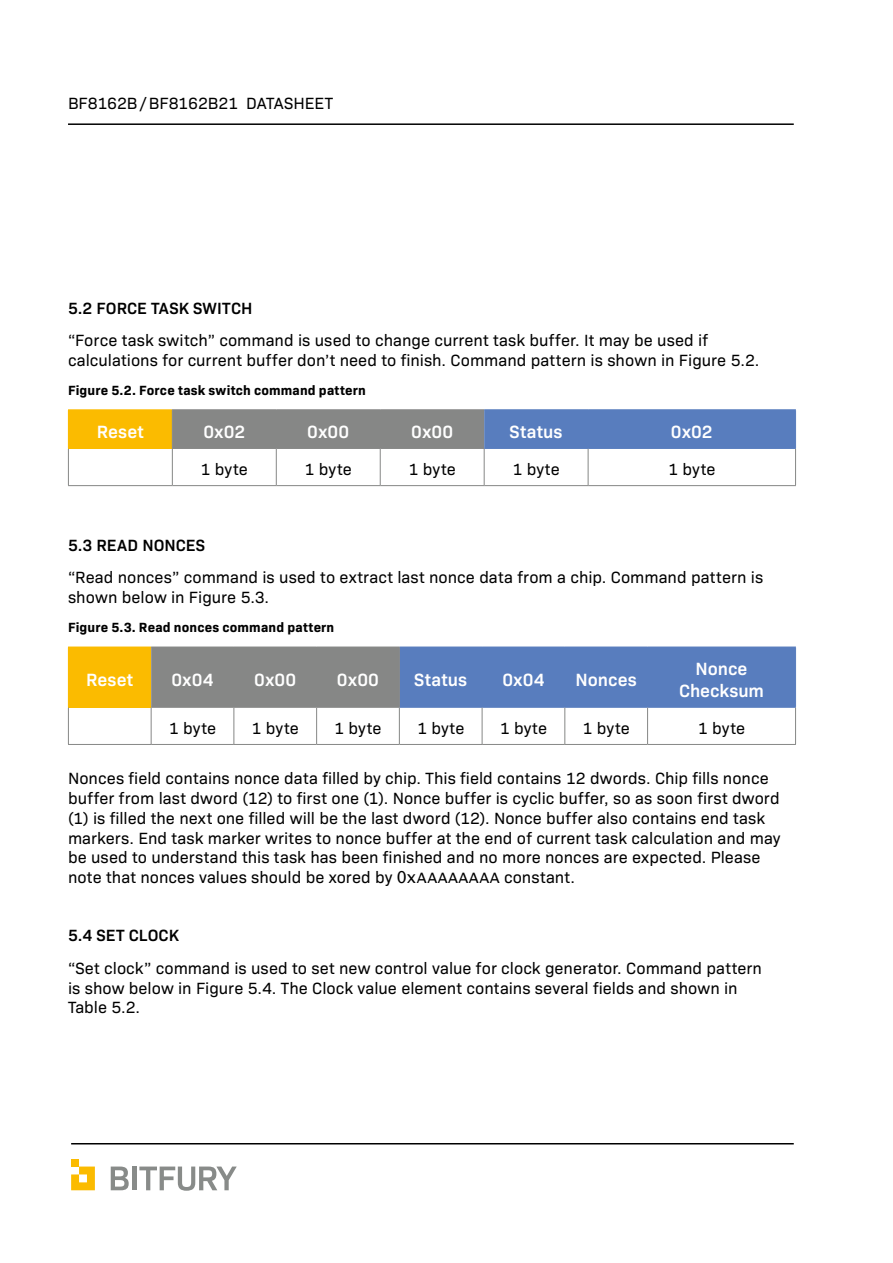
<style>
.page{position:relative;width:893px;height:1263px;background:#fff}
.page>*{position:absolute;margin:0;border:0;box-sizing:border-box;transform-origin:0 0}
.t1{font:600 18px/21.6px "Bio Sans";letter-spacing:.01em;color:#fff;text-align:center}
.t2{font:16.5px/19.8px "Bio Sans";letter-spacing:.005em;color:#000}
.t3{font:600 16.5px "Bio Sans";letter-spacing:.005em;color:#000}
.t4{font:700 13.5px "Bio Sans";letter-spacing:.015em;color:#000}
.s1{font-family:"Lucida Console"}
</style>
<div class="page">
<hr style="left:68px;top:123px;width:726px;height:2px;background:#000">
<hr style="left:71px;top:1143px;width:723px;height:1px;background:#000">
<svg style="left:71px;top:1166px;width:24px;height:24px"></svg>
<div style="left:71px;top:1158px;width:8px;height:8px;background:#fbbb00"></div>
<svg style="left:111px;top:1166px;width:18px;height:24px"></svg>
<hr style="left:133px;top:1166px;width:4px;height:24px;background:#888b89">
<svg style="left:139px;top:1166px;width:98px;height:25px"></svg>
<div style="left:68px;top:410px;width:104px;height:38px;background:#fbbb00"></div>
<svg style="left:173px;top:410px;width:622px;height:38px;background:#6f82a1"></svg>
<hr style="left:68px;top:409px;width:104px;height:1px;background:#fbbb00">
<hr style="left:68px;top:448px;width:104px;height:1px;background:#fbbb00">
<hr style="left:172px;top:409px;width:104px;height:1px;background:#868786">
<hr style="left:172px;top:410px;width:1px;height:38px;background:#868786">
<hr style="left:276px;top:409px;width:104px;height:1px;background:#868786">
<hr style="left:380px;top:409px;width:104px;height:1px;background:#868786">
<hr style="left:172px;top:448px;width:104px;height:1px;background:#868786">
<hr style="left:276px;top:448px;width:104px;height:1px;background:#868786">
<hr style="left:380px;top:448px;width:104px;height:1px;background:#868786">
<hr style="left:484px;top:409px;width:104px;height:1px;background:#587dbe">
<hr style="left:588px;top:409px;width:208px;height:1px;background:#587dbe">
<hr style="left:588px;top:410px;width:1px;height:38px;background:#587dbe">
<hr style="left:795px;top:410px;width:1px;height:38px;background:#587dbe">
<hr style="left:484px;top:448px;width:104px;height:1px;background:#587dbe">
<hr style="left:588px;top:448px;width:208px;height:1px;background:#587dbe">
<hr style="left:68px;top:449px;width:1px;height:36px;background:#868786">
<hr style="left:172px;top:449px;width:1px;height:36px;background:#868786">
<hr style="left:276px;top:449px;width:1px;height:36px;background:#868786">
<hr style="left:380px;top:449px;width:1px;height:36px;background:#868786">
<hr style="left:484px;top:449px;width:1px;height:36px;background:#868786">
<hr style="left:588px;top:449px;width:1px;height:36px;background:#868786">
<hr style="left:795px;top:449px;width:1px;height:36px;background:#868786">
<hr style="left:68px;top:485px;width:104px;height:1px;background:#868786">
<hr style="left:172px;top:485px;width:104px;height:1px;background:#868786">
<hr style="left:276px;top:485px;width:104px;height:1px;background:#868786">
<hr style="left:380px;top:485px;width:104px;height:1px;background:#868786">
<hr style="left:484px;top:485px;width:104px;height:1px;background:#868786">
<hr style="left:588px;top:485px;width:208px;height:1px;background:#868786">
<div style="left:68px;top:647px;width:83px;height:60px;background:#fbbb00"></div>
<svg style="left:151px;top:648px;width:644px;height:59px;background:#6980a8"></svg>
<hr style="left:68px;top:707px;width:83px;height:1px;background:#fbbb00">
<hr style="left:151px;top:647px;width:83px;height:1px;background:#868786">
<hr style="left:234px;top:647px;width:83px;height:1px;background:#868786">
<hr style="left:317px;top:647px;width:83px;height:1px;background:#868786">
<hr style="left:399px;top:647px;width:1px;height:60px;background:#868786">
<hr style="left:151px;top:707px;width:83px;height:1px;background:#868786">
<hr style="left:234px;top:707px;width:83px;height:1px;background:#868786">
<hr style="left:317px;top:707px;width:83px;height:1px;background:#868786">
<hr style="left:400px;top:647px;width:82px;height:1px;background:#587dbe">
<hr style="left:482px;top:647px;width:83px;height:1px;background:#587dbe">
<hr style="left:565px;top:647px;width:83px;height:1px;background:#587dbe">
<hr style="left:648px;top:647px;width:148px;height:1px;background:#587dbe">
<hr style="left:795px;top:647px;width:1px;height:60px;background:#587dbe">
<hr style="left:400px;top:707px;width:82px;height:1px;background:#587dbe">
<hr style="left:482px;top:707px;width:83px;height:1px;background:#587dbe">
<hr style="left:565px;top:707px;width:83px;height:1px;background:#587dbe">
<hr style="left:648px;top:707px;width:148px;height:1px;background:#587dbe">
<hr style="left:68px;top:708px;width:1px;height:36px;background:#868786">
<hr style="left:151px;top:708px;width:1px;height:36px;background:#868786">
<hr style="left:233px;top:708px;width:1px;height:36px;background:#868786">
<hr style="left:316px;top:708px;width:1px;height:36px;background:#868786">
<hr style="left:399px;top:708px;width:1px;height:36px;background:#868786">
<hr style="left:482px;top:708px;width:1px;height:36px;background:#868786">
<hr style="left:564px;top:708px;width:1px;height:36px;background:#868786">
<hr style="left:647px;top:708px;width:1px;height:36px;background:#868786">
<hr style="left:795px;top:708px;width:1px;height:36px;background:#868786">
<hr style="left:68px;top:744px;width:83px;height:1px;background:#868786">
<hr style="left:151px;top:744px;width:83px;height:1px;background:#868786">
<hr style="left:234px;top:744px;width:83px;height:1px;background:#868786">
<hr style="left:317px;top:744px;width:82px;height:1px;background:#868786">
<hr style="left:399px;top:744px;width:83px;height:1px;background:#868786">
<hr style="left:482px;top:744px;width:83px;height:1px;background:#868786">
<hr style="left:565px;top:744px;width:83px;height:1px;background:#868786">
<hr style="left:648px;top:744px;width:148px;height:1px;background:#868786">
<p class="t2" style="left:68px;top:92px;width:266px">BF8162B/BF8162B21 DATASHEET</p>
<p class="t3" style="left:68px;top:295px;width:186px">5.2 FORCE TASK SWITCH</p>
<p class="t2" style="left:68px;top:329px;width:693px">“Force task switch” command is used to change current task buffer. It may be used if calculations for current buffer don’t need to finish. Command pattern is shown in Figure 5.2.</p>
<p class="t4" style="left:68px;top:380px;width:299px">Figure 5.2. Force task switch command pattern</p>
<p class="t1" style="left:97px;top:419px;width:48px">Reset</p>
<p class="t1" style="left:203px;top:419px;width:43px">0x02</p>
<p class="t1" style="left:307px;top:419px;width:44px">0x00</p>
<p class="t1" style="left:411px;top:419px;width:44px">0x00</p>
<p class="t1" style="left:510px;top:419px;width:54px">Status</p>
<p class="t1" style="left:671px;top:419px;width:43px">0x02</p>
<p class="t2" style="left:201px;top:458px;width:49px">1 byte</p>
<p class="t2" style="left:305px;top:458px;width:49px">1 byte</p>
<p class="t2" style="left:408px;top:458px;width:49px">1 byte</p>
<p class="t2" style="left:512px;top:458px;width:49px">1 byte</p>
<p class="t2" style="left:668px;top:458px;width:49px">1 byte</p>
<p class="t3" style="left:68px;top:533px;width:139px">5.3 READ NONCES</p>
<p class="t2" style="left:68px;top:566px;width:697px">“Read nonces” command is used to extract last nonce data from a chip. Command pattern is shown below in Figure 5.3.</p>
<p class="t4" style="left:68px;top:617px;width:268px">Figure 5.3. Read nonces command pattern</p>
<p class="t1" style="left:86px;top:667px;width:48px">Reset</p>
<p class="t1" style="left:171px;top:667px;width:44px">0x04</p>
<p class="t1" style="left:254px;top:667px;width:44px">0x00</p>
<p class="t1" style="left:337px;top:667px;width:44px">0x00</p>
<p class="t1" style="left:414px;top:667px;width:54px">Status</p>
<p class="t1" style="left:502px;top:667px;width:44px">0x04</p>
<p class="t1" style="left:576px;top:667px;width:63px">Nonces</p>
<p class="t1" style="left:679px;top:656px;width:87px">Nonce<br>Checksum</p>
<p class="t2" style="left:169px;top:717px;width:49px">1 byte</p>
<p class="t2" style="left:252px;top:717px;width:49px">1 byte</p>
<p class="t2" style="left:334px;top:717px;width:49px">1 byte</p>
<p class="t2" style="left:417px;top:717px;width:49px">1 byte</p>
<p class="t2" style="left:500px;top:717px;width:49px">1 byte</p>
<p class="t2" style="left:582px;top:717px;width:49px">1 byte</p>
<p class="t2" style="left:698px;top:717px;width:49px">1 byte</p>
<p class="t2" style="left:68px;top:767px;width:714px">Nonces field contains nonce data filled by chip. This field contains 12 dwords. Chip fills nonce buffer from last dword (12) to first one (1). Nonce buffer is cyclic buffer, so as soon first dword (1) is filled the next one filled will be the last dword (12). Nonce buffer also contains end task markers. End task marker writes to nonce buffer at the end of current task calculation and may be used to understand this task has been finished and no more nonces are expected. Please note that nonces values should be xored by <span class="s1">0xAAAAAAAA</span> constant.</p>
<p class="t3" style="left:68px;top:923px;width:112px">5.4 SET CLOCK</p>
<p class="t2" style="left:68px;top:957px;width:695px">“Set clock” command is used to set new control value for clock generator. Command pattern is show below in Figure 5.4. The Clock value element contains several fields and shown in<br>Table 5.2.</p>
</div>
